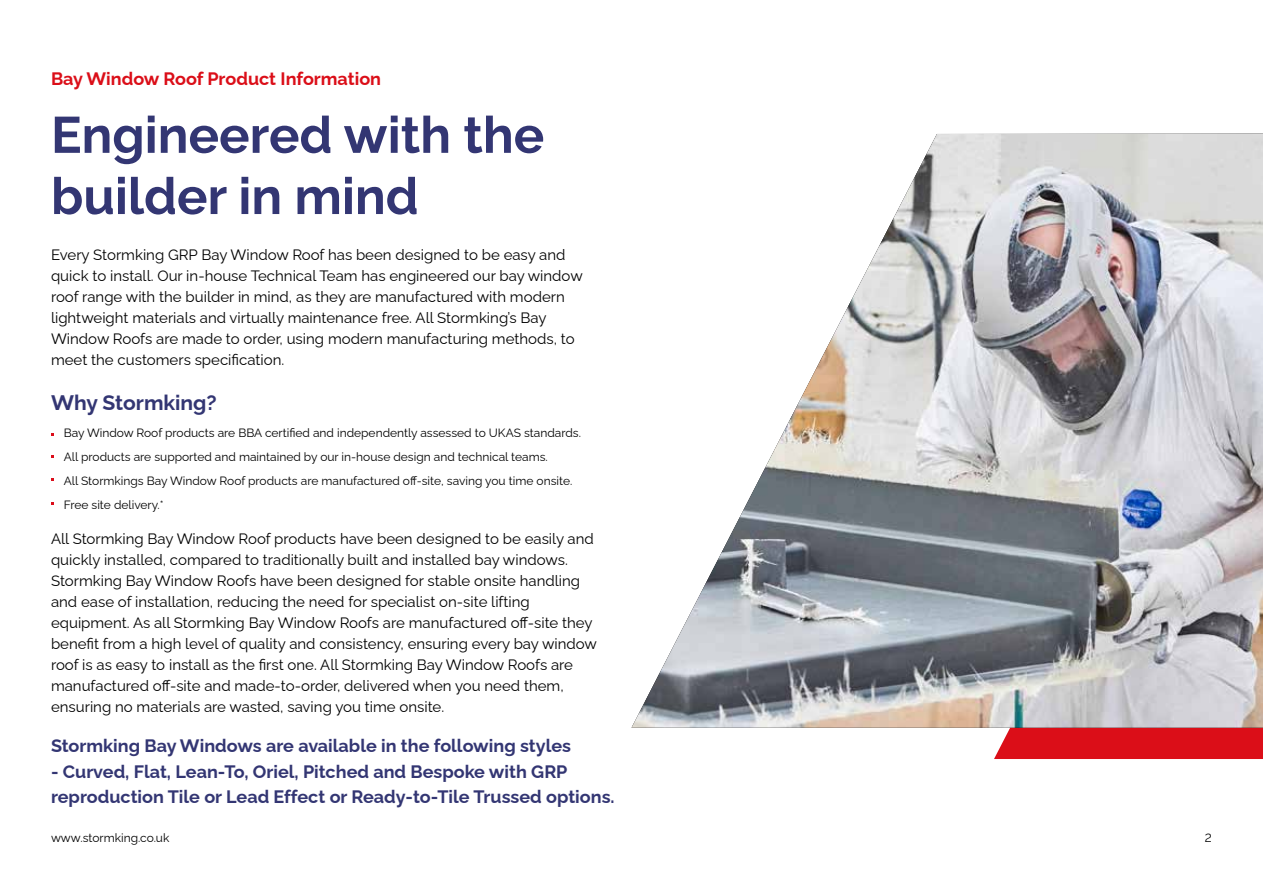
<style>
.page{position:relative;width:1263px;height:893px;background:#fff}
.page>*{position:absolute;margin:0;border:0;box-sizing:border-box;transform-origin:0 0}
.t1{font:700 51px/61.2px "SK Raleway";color:#333673}
.t2{font:700 21px "SK Raleway";color:#333673}
.t3{font:700 18px/25.5px "SK Raleway";color:#333673}
.t4{font:700 18px "SK Raleway";color:#db0e18}
.t5{font:15px/21px "SK Raleway";color:#000}
.t6{font:12px/24px "SK Raleway";color:#000}
</style>
<div class="page">
<div style="left:994px;top:728px;width:269px;height:31px;background:#db0e18"></div>
<img style="left:631px;top:134px;width:632px;height:594px">
<p class="t4" style="left:51px;top:65px;width:332px">Bay Window Roof Product Information</p>
<h1 class="t1" style="left:51px;top:99px;width:495px">Engineered with the builder in mind</h1>
<p class="t5" style="left:51px;top:243px;width:533px">Every Stormking GRP Bay Window Roof has been designed to be easy and quick to install. Our in-house Technical Team has engineered our bay window roof range with the builder in mind, as they are manufactured with modern lightweight materials and virtually maintenance free. All Stormking’s Bay Window Roofs are made to order, using modern manufacturing methods, to meet the customers specification.</p>
<h2 class="t2" style="left:51px;top:386px;width:167px">Why Stormking?</h2>
<p class="t6" style="left:64px;top:419px;width:519px">Bay Window Roof products are BBA certified and independently assessed to UKAS standards.<br>All products are supported and maintained by our in-house design and technical teams.<br>All Stormkings Bay Window Roof products are manufactured off-site, saving you time onsite.<br>Free site delivery.*</p>
<p class="t5" style="left:51px;top:527px;width:547px">All Stormking Bay Window Roof products have been designed to be easily and quickly installed, compared to traditionally built and installed bay windows.<br>Stormking Bay Window Roofs have been designed for stable onsite handling and ease of installation, reducing the need for specialist on-site lifting equipment. As all Stormking Bay Window Roofs are manufactured off-site they benefit from a high level of quality and consistency, ensuring every bay window roof is as easy to install as the first one. All Stormking Bay Window Roofs are manufactured off-site and made-to-order, delivered when you need them, ensuring no materials are wasted, saving you time onsite.</p>
<p class="t3" style="left:51px;top:732px;width:522px">Stormking Bay Windows are available in the following styles</p>
<p class="t3" style="left:51px;top:757px;width:565px">- Curved, Flat, Lean-To, Oriel, Pitched and Bespoke with GRP reproduction Tile or Lead Effect or Ready-to-Tile Trussed options.</p>
<p class="t6" style="left:51px;top:824px;width:120px">www.stormking.co.uk</p>
<p class="t6" style="left:1205px;top:824px;width:8px">2</p>
</div>
